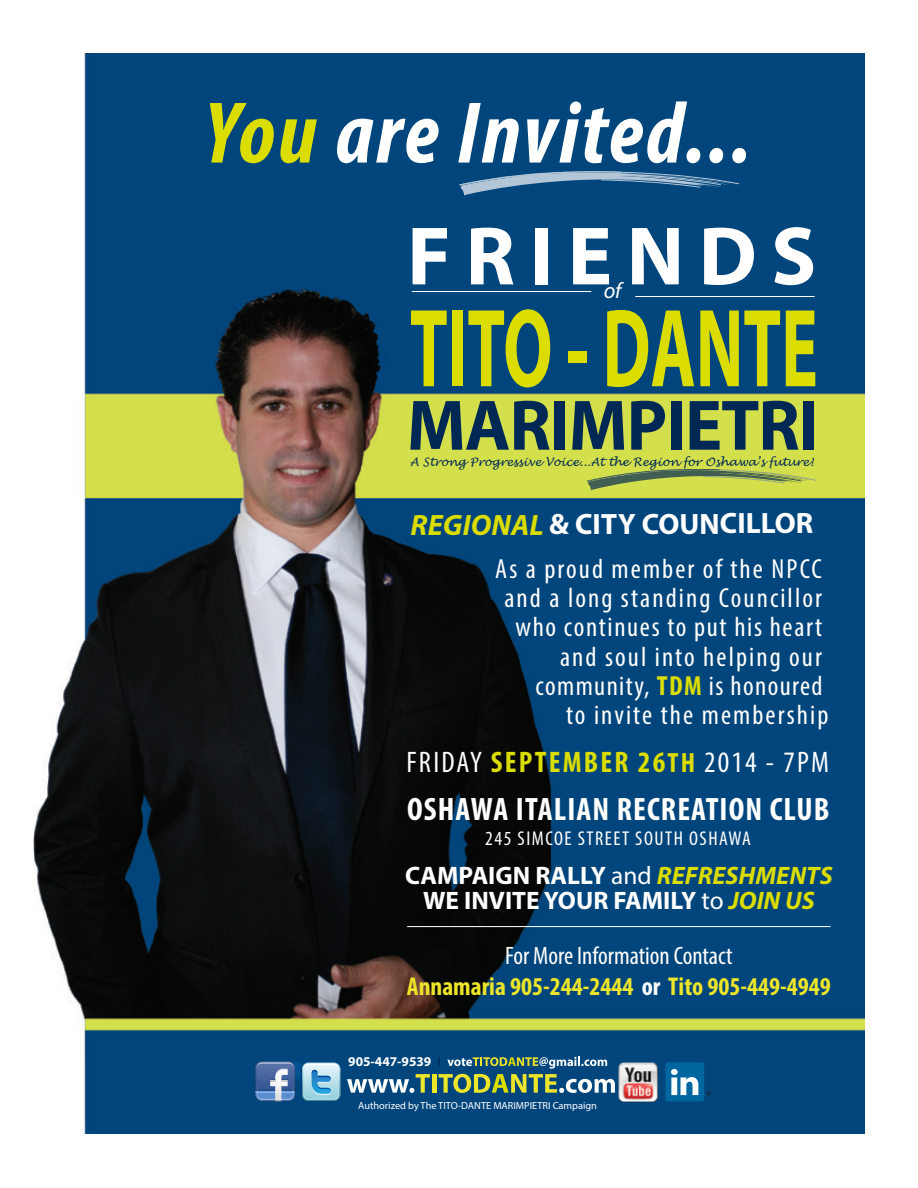
<style>
.page{position:relative;width:918px;height:1188px;background:#fff}
.page>*{position:absolute;margin:0;border:0;box-sizing:border-box;transform-origin:0 0}
.t1{font:italic 700 condensed 88.35px "Myriad Pro";letter-spacing:.035em;color:#fff}
.t2{font:700 83.55px "Myriad Pro";letter-spacing:.17em;color:#fff}
.t3{font:700 condensed 32.55px "Myriad Pro";letter-spacing:.035em;color:#fff}
.t4{font:condensed 29.85px "Myriad Pro";letter-spacing:.075em;color:#fff}
.t5{font:700 29.4px "Myriad";letter-spacing:-.005em;color:#fff}
.t6{font:condensed 27.75px/29.4px "Myriad Pro";letter-spacing:.075em;color:#fff;text-align:right}
.t7{font:700 condensed 25.8px "Myriad Pro";color:#ede52a}
.t8{font:700 25.35px/25.3px "Myriad Pro";color:#fff;text-align:center}
.t9{font:condensed 25.35px "Myriad Pro";color:#fff}
.t10{font:italic 22.2px "Myriad Pro";color:#fff}
.t11{font:condensed 20.1px "Myriad Pro";letter-spacing:.075em;color:#fff}
.t12{font:700 13.35px "Myriad";color:#fff}
.t13{font:italic 11.55px "Lucida Handwriting";color:#002855}
.t14{font:10.35px "Myriad Pro";color:#fff}
.s1{color:#dbdc00}
.s2{font-style:italic;color:#dbdc00}
.s3{font-weight:700;color:#dbdc00}
.s4{font-weight:700;font-size:27.9px;color:#dbdc00}
.s5{font-weight:400}
.s6{color:#fff}
</style>
<div class="page">
<img style="left:33px;top:54px;width:832px;height:1080px">
<svg style="left:411px;top:311px;width:36px;height:75px;background:#5c8447"></svg>
<div style="left:452px;top:311px;width:11px;height:75px;background:#dbdc00"></div>
<svg style="left:468px;top:309px;width:82px;height:78px;background:#678c40"></svg>
<div style="left:569px;top:351px;width:18px;height:11px;background:#dbdc00"></div>
<svg style="left:607px;top:310px;width:87px;height:77px;background:#759539"></svg>
<svg style="left:700px;top:311px;width:80px;height:75px;background:#72943a"></svg>
<svg style="left:786px;top:311px;width:29px;height:75px;background:#98ad25"></svg>
<svg style="left:410px;top:401px;width:140px;height:49px;background:#5b7751"></svg>
<div style="left:555px;top:401px;width:10px;height:49px;background:#002855"></div>
<svg style="left:572px;top:401px;width:52px;height:49px;background:#4a6851"></svg>
<svg style="left:631px;top:401px;width:34px;height:49px;background:#587451"></svg>
<div style="left:671px;top:401px;width:10px;height:49px;background:#002855"></div>
<svg style="left:690px;top:401px;width:108px;height:49px;background:#5f7a50"></svg>
<div style="left:803px;top:401px;width:11px;height:49px;background:#002855"></div>
<hr style="left:635px;top:296px;width:180px;height:1px;background:#fff">
<hr style="left:412px;top:291px;width:179px;height:1px;background:#fff">
<svg style="left:587px;top:469px;width:229px;height:21px;background:#a6b750"></svg>
<svg style="left:459px;top:172px;width:280px;height:24px;background:#396e98"></svg>
<hr style="left:407px;top:926px;width:423px;height:1px;background:#fff">
<svg style="left:347px;top:1074px;width:83px;height:19px"></svg>
<hr style="left:432px;top:1074px;width:4px;height:19px;background:#ede52a">
<svg style="left:255px;top:1061px;width:85px;height:40px;background:#739dc2"></svg>
<img style="left:615px;top:1058px;width:47px;height:47px">
<svg style="left:438px;top:1057px;width:177px;height:36px;background:#517d77"></svg>
<div style="left:665px;top:1062px;width:39px;height:39px;background:#0066a0;border-radius:3px"></div>
<svg style="left:671px;top:1069px;width:27px;height:26px"></svg>
<svg style="left:707px;top:1091px;width:4px;height:5px"></svg>
<p class="t1" style="left:204px;top:78px;width:549px"><span class="s1">You</span> are Invited...</p>
<p class="t2" style="left:407px;top:202px;width:411px">FRIENDS</p>
<p class="t10" style="left:604px;top:277px;width:19px">of</p>
<p class="t13" style="left:410px;top:455px;width:405px">A Strong Progressive Voice...At the Region for Oshawa’s future!</p>
<p class="t5" style="left:411px;top:509px;width:405px"><span class="s2">REGIONAL</span> &amp; CITY COUNCILLOR</p>
<p class="t6" style="left:495px;top:553px;width:335px">As a proud member of the NPCC and a long standing Councillor who continues to put his heart and soul into helping our community, <span class="s3">TDM</span> is honoured<br>to invite the membership</p>
<p class="t4" style="left:406px;top:744px;width:424px">FRIDAY <span class="s3">SEPTEMBER 26</span><span class="s4">TH</span> 2014 - 7PM</p>
<p class="t3" style="left:407px;top:789px;width:424px">OSHAWA ITALIAN RECREATION CLUB</p>
<p class="t11" style="left:485px;top:826px;width:267px">245 SIMCOE STREET SOUTH OSHAWA</p>
<p class="t8" style="left:405px;top:862px;width:429px">CAMPAIGN RALLY <span class="s5">and</span> <span class="s2">REFRESHMENTS<br></span>WE INVITE YOUR FAMILY <span class="s5">to</span> <span class="s2">JOIN US</span></p>
<p class="t9" style="left:505px;top:940px;width:229px">For More Information Contact</p>
<p class="t7" style="left:407px;top:970px;width:426px">Annamaria 905-244-2444 <span class="s6">or</span> Tito 905-449-4949</p>
<p class="t12" style="left:348px;top:1055px;width:85px">905-447-9539</p>
<p class="t14" style="left:358px;top:1099px;width:240px">Authorized by The TITO-DANTE MARIMPIETRI Campaign</p>
</div>
